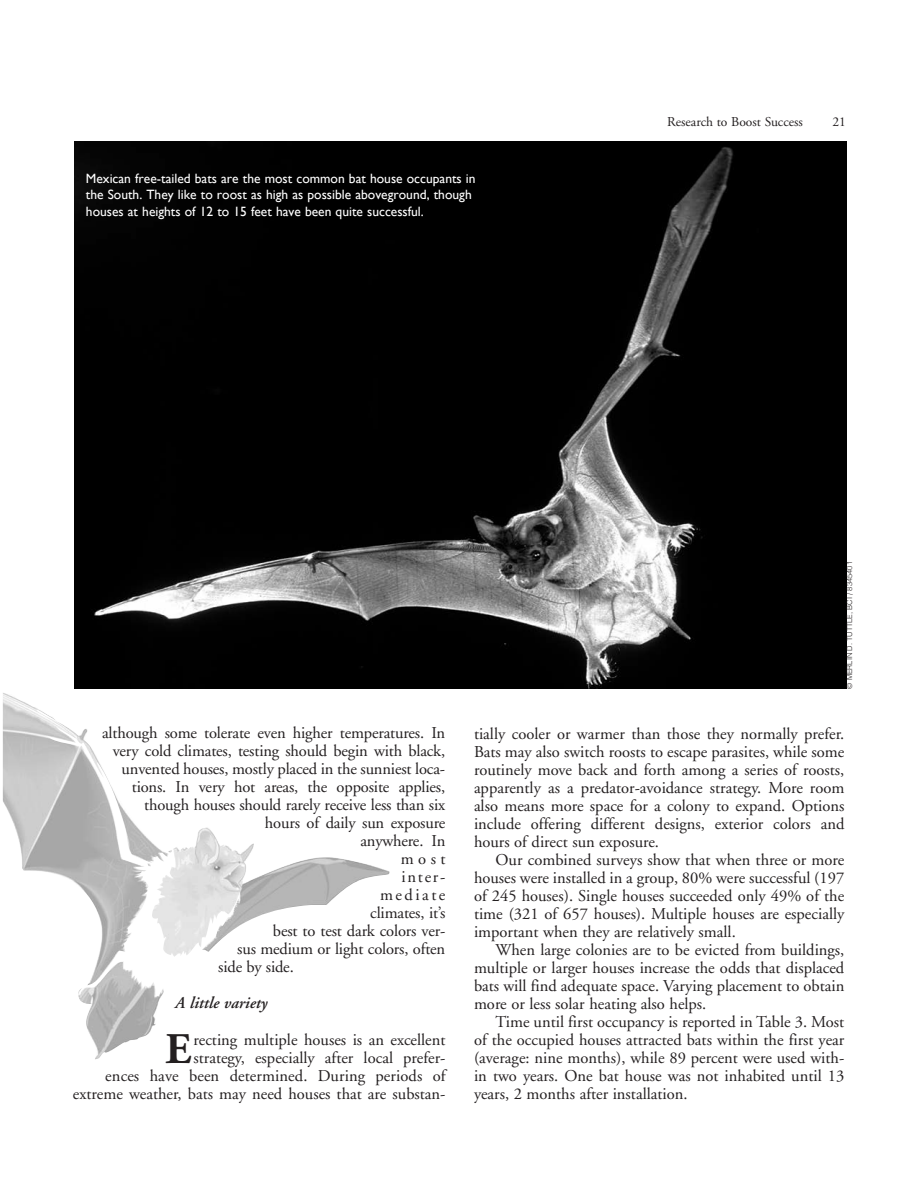
<style>
.page{position:relative;width:918px;height:1188px;background:#fff}
.page>*{position:absolute;margin:0;border:0;box-sizing:border-box;transform-origin:0 0}
.t1{font:700 43.65px "Adobe Garamond";color:#231f20}
.t2{font:16.5px/18px "Adobe Garamond";color:#231f20;text-align:justify}
.t3{font:italic 600 16.5px "Adobe Garamond";color:#231f20}
.t4{font:16.5px "Adobe Garamond";letter-spacing:.15em;color:#231f20}
.t5{font:13.5px/16.5px "Gill Sans";color:#fff}
.t6{font:13.5px "Adobe Garamond";color:#231f20}
.t7{font:300 7.5px "Helvetica";color:#231f20}
</style>
<div class="page">
<img style="left:74px;top:142px;width:772px;height:546px">
<img style="left:3px;top:693px;width:387px;height:366px">
<p class="t5" style="left:86px;top:170px;width:391px">Mexican free-tailed bats are the most common bat house occupants in the South. They like to roost as high as possible aboveground, though houses at heights of 12 to 15 feet have been quite successful.</p>
<p class="t6" style="left:667px;top:116px;width:137px">Research to Boost Success</p>
<p class="t6" style="left:833px;top:116px;width:15px">21</p>
<p class="t7" style="left:846px;top:689px;width:129px;rotate:-90deg">© Merlin d. tuttle, BCi / 8345401</p>
<p class="t2" style="left:102px;top:725px;width:345px">although some tolerate even higher temperatures. In</p>
<p class="t2" style="left:113px;top:743px;width:334px">very cold climates, testing should begin with black,</p>
<p class="t2" style="left:122px;top:761px;width:325px">unvented houses, mostly placed in the sunniest loca-</p>
<p class="t2" style="left:132px;top:779px;width:315px">tions. In very hot areas, the opposite applies,</p>
<p class="t2" style="left:144px;top:797px;width:302px">though houses should rarely receive less than six</p>
<p class="t2" style="left:265px;top:815px;width:182px">hours of daily sun exposure</p>
<p class="t2" style="left:360px;top:833px;width:87px">anywhere. In</p>
<p class="t2" style="left:401px;top:851px;width:46px">most</p>
<p class="t2" style="left:401px;top:869px;width:46px">inter -</p>
<p class="t4" style="left:380px;top:888px;width:67px">mediate</p>
<p class="t2" style="left:370px;top:905px;width:77px">climates, it’s</p>
<p class="t2" style="left:273px;top:923px;width:174px">best to test dark colors ver-</p>
<p class="t2" style="left:237px;top:941px;width:210px">sus medium or light colors, often</p>
<p class="t2" style="left:218px;top:959px;width:77px">side by side.</p>
<p class="t3" style="left:175px;top:996px;width:94px">A little variety</p>
<h1 class="t1" style="left:166px;top:1031px;width:27px">E</h1>
<p class="t2" style="left:73px;top:1032px;width:374px;text-align:right">recting multiple houses is an excellent<br>strategy, especially after local prefer-<br>ences have been determined. During periods of extreme weather, bats may need houses that are substan-</p>
<p class="t2" style="left:474px;top:726px;width:372px">tially cooler or warmer than those they normally prefer.<br>Bats may also switch roosts to escape parasites, while some routinely move back and forth among a series of roosts, apparently as a predator-avoidance strategy. More room also means more space for a colony to expand. Options include offering different designs, exterior colors and hours of direct sun exposure.</p>
<p class="t2" style="left:474px;top:852px;width:372px;text-indent:22px">Our combined surveys show that when three or more houses were installed in a group, 80% were successful (197 of 245 houses). Single houses succeeded only 49% of the time (321 of 657 houses). Multiple houses are especially important when they are relatively small.</p>
<p class="t2" style="left:474px;top:942px;width:372px;text-indent:22px">When large colonies are to be evicted from buildings, multiple or larger houses increase the odds that displaced bats will find adequate space. Varying placement to obtain more or less solar heating also helps.</p>
<p class="t2" style="left:474px;top:1014px;width:372px;text-indent:22px">Time until first occupancy is reported in Table 3. Most of the occupied houses attracted bats within the first year (average: nine months), while 89 percent were used with&shy;in two years. One bat house was not inhabited until 13 years, 2 months after installation.</p>
</div>
